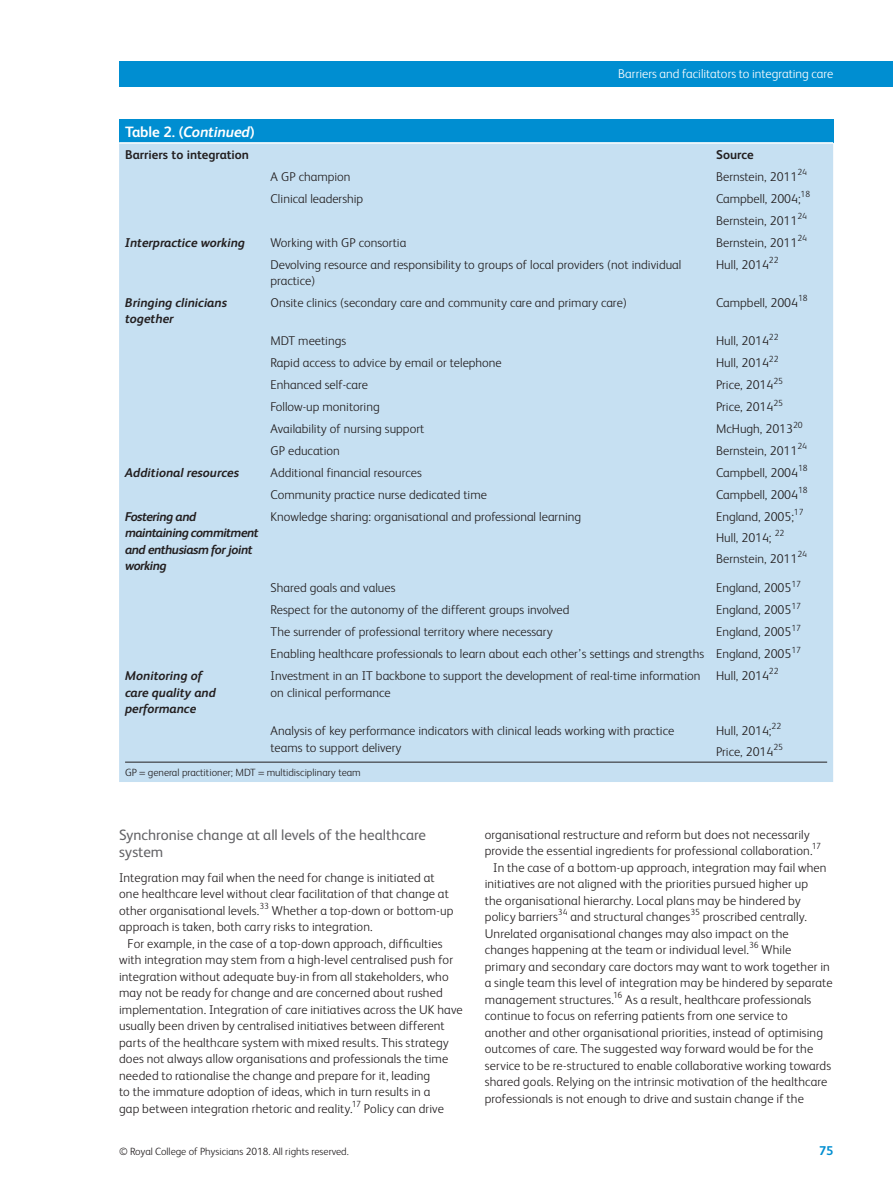
<style>
.page{position:relative;width:893px;height:1191px;background:#fff}
.page>*{position:absolute;margin:0;border:0;box-sizing:border-box;transform-origin:0 0}
.t1{font:15px/16.5px "FS Albert";color:#636366}
.t2{font:700 15px "FS Albert";letter-spacing:-.01em;color:#fff}
.t3{font:300 12.75px/16.5px "FS Albert";color:#231f20}
.t4{font:italic 700 12.75px/16.5px "FS Albert";color:#231f20}
.t5{font:italic 700 12.75px/16.5px "FS Albert";letter-spacing:-.035em;color:#231f20}
.t6{font:300 12.75px "FS Albert";color:#fff}
.t7{font:700 12.75px "FS Albert";color:#231f20}
.t8{font:700 12.75px "FS Albert";color:#008ed1}
.t9{font:300 10.5px "FS Albert";color:#231f20}
.t10{font:300 8.85px "FS Albert";color:#231f20}
.s1{font-style:italic}
</style>
<div class="page">
<div style="left:119px;top:62px;width:774px;height:25px;background:#008ed1"></div>
<div style="left:119px;top:119px;width:714px;height:24px;background:#008ed1"></div>
<div style="left:119px;top:144px;width:714px;height:638px;background:#c6e0f2"></div>
<hr style="left:119px;top:142px;width:714px;height:2px;background:#fff">
<hr style="left:125px;top:761px;width:702px;height:1px;background:#231f20">
<svg style="left:258px;top:772px;width:6px;height:2px"></svg>
<p class="t6" style="left:618px;top:69px;width:217px">Barriers and facilitators to integrating care</p>
<p class="t2" style="left:125px;top:126px;width:131px">Table 2. (<span class="s1">Continued</span>)</p>
<p class="t7" style="left:125px;top:149px;width:126px">Barriers to integration</p>
<p class="t7" style="left:716px;top:149px;width:39px">Source</p>
<p class="t3" style="left:271px;top:170px;width:81px">A GP champion</p>
<p class="t3" style="left:716px;top:170px;width:92px">Bernstein, 2011 <sup>24</sup></p>
<p class="t3" style="left:271px;top:192px;width:94px">Clinical leadership</p>
<p class="t3" style="left:716px;top:189px;width:96px;line-height:21.9px">Campbell, 2004; <sup>18<br></sup>Bernstein, 2011 <sup>24</sup></p>
<p class="t4" style="left:125px;top:235px;width:121px">Interpractice working</p>
<p class="t3" style="left:271px;top:235px;width:137px">Working with GP consortia</p>
<p class="t3" style="left:716px;top:235px;width:92px">Bernstein, 2011 <sup>24</sup></p>
<p class="t3" style="left:271px;top:257px;width:412px">Devolving resource and responsibility to groups of local providers (not individual practice)</p>
<p class="t3" style="left:716px;top:257px;width:64px">Hull, 2014 <sup>22</sup></p>
<p class="t4" style="left:125px;top:295px;width:103px">Bringing clinicians together</p>
<p class="t3" style="left:271px;top:296px;width:358px">Onsite clinics (secondary care and community care and primary care)</p>
<p class="t3" style="left:716px;top:296px;width:93px">Campbell, 2004 <sup>18</sup></p>
<p class="t3" style="left:271px;top:334px;width:77px">MDT meetings</p>
<p class="t3" style="left:716px;top:334px;width:64px">Hull, 2014 <sup>22</sup></p>
<p class="t3" style="left:271px;top:356px;width:233px">Rapid access to advice by email or telephone</p>
<p class="t3" style="left:716px;top:356px;width:64px">Hull, 2014 <sup>22</sup></p>
<p class="t3" style="left:271px;top:378px;width:99px">Enhanced self-care</p>
<p class="t3" style="left:716px;top:378px;width:68px">Price, 2014 <sup>25</sup></p>
<p class="t3" style="left:271px;top:400px;width:111px">Follow-up monitoring</p>
<p class="t3" style="left:716px;top:400px;width:68px">Price, 2014 <sup>25</sup></p>
<p class="t3" style="left:271px;top:422px;width:155px">Availability of nursing support</p>
<p class="t3" style="left:716px;top:422px;width:88px">McHugh, 2013 <sup>20</sup></p>
<p class="t3" style="left:271px;top:444px;width:71px">GP education</p>
<p class="t3" style="left:716px;top:444px;width:92px">Bernstein, 2011 <sup>24</sup></p>
<p class="t4" style="left:125px;top:465px;width:115px">Additional resources</p>
<p class="t3" style="left:271px;top:466px;width:153px">Additional financial resources</p>
<p class="t3" style="left:716px;top:466px;width:93px">Campbell, 2004 <sup>18</sup></p>
<p class="t3" style="left:271px;top:488px;width:218px">Community practice nurse dedicated time</p>
<p class="t3" style="left:716px;top:488px;width:93px">Campbell, 2004 <sup>18</sup></p>
<p class="t5" style="left:125px;top:509px;width:135px">Fostering and maintaining commitment and enthusiasm for joint working</p>
<p class="t3" style="left:271px;top:510px;width:312px">Knowledge sharing: organisational and professional learning</p>
<p class="t3" style="left:716px;top:508px;width:89px;line-height:20.7px">England, 2005; <sup>17<br></sup>Hull, 2014;</p>
<p class="t10" style="left:775px;top:530px;width:11px">22</p>
<p class="t3" style="left:716px;top:551px;width:83px">Bernstein, 2011</p>
<p class="t10" style="left:797px;top:550px;width:11px">24</p>
<p class="t3" style="left:271px;top:581px;width:126px">Shared goals and values</p>
<p class="t3" style="left:716px;top:581px;width:86px">England, 2005 <sup>17</sup></p>
<p class="t3" style="left:271px;top:603px;width:300px">Respect for the autonomy of the different groups involved</p>
<p class="t3" style="left:716px;top:603px;width:86px">England, 2005 <sup>17</sup></p>
<p class="t3" style="left:271px;top:625px;width:283px">The surrender of professional territory where necessary</p>
<p class="t3" style="left:271px;top:622px;width:532px;line-height:21.9px;text-align:right">England, 2005 <sup>17<br></sup>Enabling healthcare professionals to learn about each other’s settings and strengths England, 2005 <sup>17</sup></p>
<p class="t4" style="left:125px;top:668px;width:92px">Monitoring of care quality and performance</p>
<p class="t3" style="left:271px;top:669px;width:431px">Investment in an IT backbone to support the development of real-time information on clinical performance</p>
<p class="t3" style="left:716px;top:669px;width:64px">Hull, 2014 <sup>22</sup></p>
<p class="t3" style="left:271px;top:724px;width:405px">Analysis of key performance indicators with clinical leads working with practice teams to support delivery</p>
<p class="t3" style="left:716px;top:722px;width:67px;line-height:20.7px">Hull, 2014; <sup>22<br></sup>Price, 2014</p>
<p class="t10" style="left:773px;top:744px;width:11px">25</p>
<p class="t9" style="left:125px;top:768px;width:237px">GP general practitioner; MDT multidisciplinary team</p>
<p class="t1" style="left:119px;top:828px;width:309px">Synchronise change at all levels of the healthcare system</p>
<p class="t3" style="left:119px;top:870px;width:336px">Integration may fail when the need for change is initiated at one healthcare level without clear facilitation of that change at other organisational levels. <sup>33</sup> Whether a top-down or bottom-up approach is taken, both carry risks to integration.</p>
<p class="t3" style="left:119px;top:936px;width:345px;text-indent:9px">For example, in the case of a top-down approach, difficulties with integration may stem from a high-level centralised push for integration without adequate buy-in from all stakeholders, who may not be ready for change and are concerned about rushed implementation. Integration of care initiatives across the UK have usually been driven by centralised initiatives between different parts of the healthcare system with mixed results. This strategy does not always allow organisations and professionals the time needed to rationalise the change and prepare for it, leading<br>to the immature adoption of ideas, which in turn results in a<br>gap between integration rhetoric and reality. <sup>17</sup> Policy can drive</p>
<p class="t3" style="left:485px;top:827px;width:329px">organisational restructure and reform but does not necessarily provide the essential ingredients for professional collaboration.</p>
<p class="t10" style="left:812px;top:843px;width:11px">17</p>
<p class="t3" style="left:485px;top:860px;width:349px;text-indent:9px">In the case of a bottom-up approach, integration may fail when initiatives are not aligned with the priorities pursued higher up<br>the organisational hierarchy. Local plans may be hindered by policy barriers <sup>34</sup> and structural changes <sup>35</sup> proscribed centrally.<br>Unrelated organisational changes may also impact on the changes happening at the team or individual level. <sup>36</sup> While primary and secondary care doctors may want to work together in a single team this level of integration may be hindered by separate management structures. <sup>16</sup> As a result, healthcare professionals continue to focus on referring patients from one service to<br>another and other organisational priorities, instead of optimising outcomes of care. The suggested way forward would be for the service to be re-structured to enable collaborative working towards shared goals. Relying on the intrinsic motivation of the healthcare professionals is not enough to drive and sustain change if the</p>
<p class="t9" style="left:119px;top:1147px;width:231px">© Royal College of Physicians 2018. All rights reserved.</p>
<p class="t8" style="left:819px;top:1145px;width:16px">75</p>
</div>
